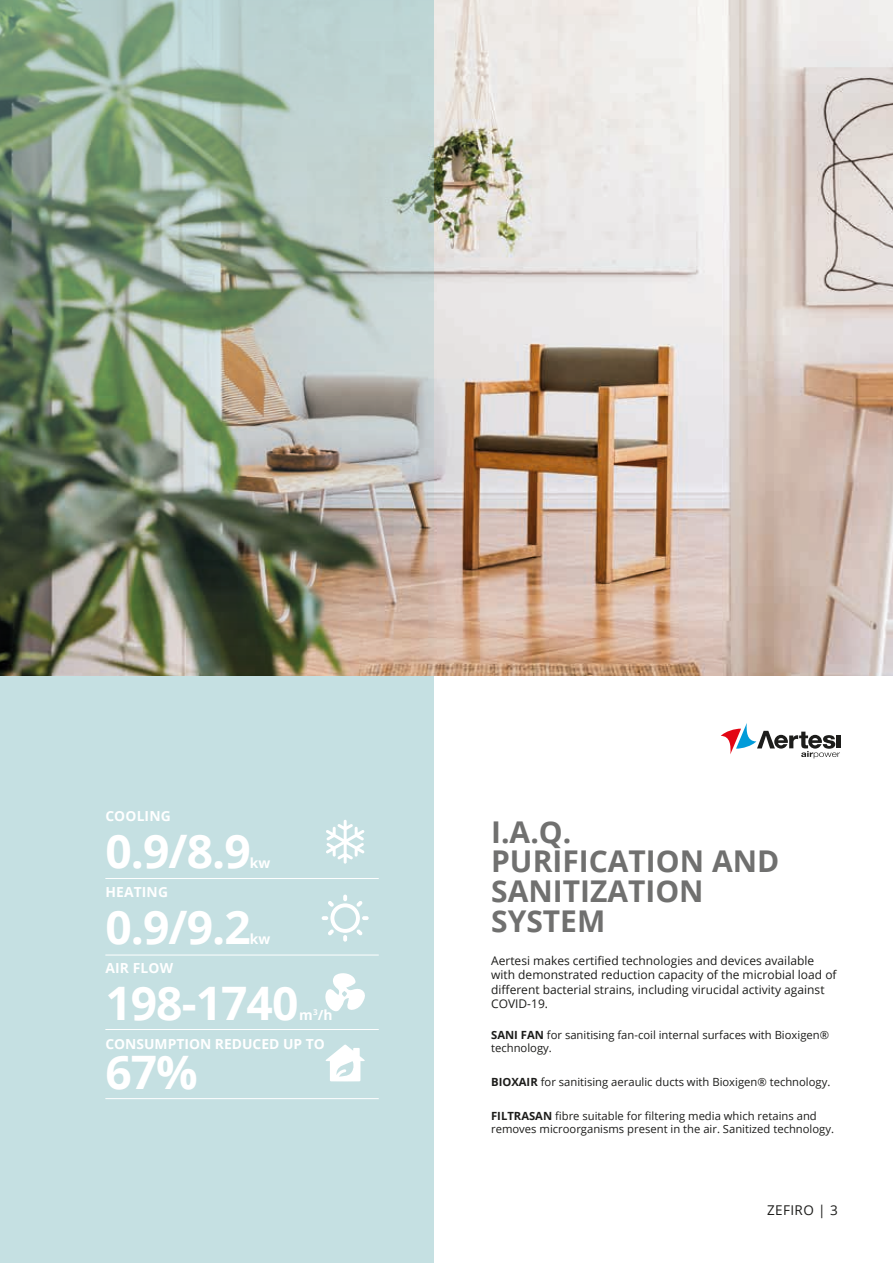
<style>
.page{position:relative;width:893px;height:1263px;background:#fff}
.page>*{position:absolute;margin:0;border:0;box-sizing:border-box;transform-origin:0 0}
.t1{font:700 46.2px "Open Sans";letter-spacing:-.02em;color:#fff}
.t2{font:700 30px/29.7px "Open Sans";color:#70706f}
.t3{font:700 13.8px/28.8px "Open Sans";letter-spacing:.01em;color:#fff}
.t4{font:13.5px "Open Sans";letter-spacing:.03em;color:#1d1d1b}
.t5{font:12px/14.4px "Open Sans";color:#1d1d1b}
.t6{font:11.25px/12.8px "Open Sans";color:#1d1d1b}
.s1{font-weight:700}
</style>
<div class="page">
<div style="left:0;top:0;width:434px;height:1263px;background:#c5e0e2"></div>
<hr style="left:105px;top:878px;width:274px;height:1px;background:#fff">
<hr style="left:105px;top:955px;width:274px;height:1px;background:#fff">
<hr style="left:105px;top:1029px;width:274px;height:1px;background:#fff">
<hr style="left:105px;top:1098px;width:274px;height:1px;background:#fff">
<svg style="left:325px;top:973px;width:40px;height:39px"></svg>
<svg style="left:326px;top:1044px;width:39px;height:37px"></svg>
<svg style="left:322px;top:894px;width:47px;height:48px"></svg>
<svg style="left:326px;top:820px;width:39px;height:44px"></svg>
<svg style="left:721px;top:723px;width:119px;height:35px"></svg>
<img style="left:0;top:0;width:893px;height:675px">
<img style="left:0;top:0;width:434px;height:674px">
<p class="t3" style="left:105px;top:802px;width:67px">COOLING</p>
<h1 class="t1" style="left:105px;top:819px;width:147px">0.9/8.9</h1>
<p class="t3" style="left:250px;top:848px;width:22px">kw</p>
<p class="t3" style="left:105px;top:877px;width:64px">HEATING</p>
<h1 class="t1" style="left:105px;top:895px;width:147px">0.9/9.2</h1>
<p class="t3" style="left:250px;top:924px;width:22px">kw</p>
<p class="t3" style="left:105px;top:953px;width:69px">AIR FLOW</p>
<h1 class="t1" style="left:105px;top:970px;width:195px">198-1740</h1>
<p class="t3" style="left:105px;top:1000px;width:229px;text-indent:194px">m<sup>3</sup>/h<br>CONSUMPTION REDUCED UP TO</p>
<h1 class="t1" style="left:105px;top:1039px;width:94px">67%</h1>
<h2 class="t2" style="left:491px;top:816px;width:290px">I.A.Q.<br>PURIFICATION AND<br>SANITIZATION<br>SYSTEM</h2>
<p class="t5" style="left:491px;top:953px;width:347px">Aertesi makes certified technologies and devices available with demonstrated reduction capacity of the microbial load of different bacterial strains, including virucidal activity against COVID-19.</p>
<p class="t6" style="left:491px;top:1028px;width:339px"><span class="s1">SANI FAN</span> for sanitising fan-coil internal surfaces with Bioxigen® technology.</p>
<p class="t6" style="left:491px;top:1075px;width:341px"><span class="s1">BIOXAIR</span> for sanitising aeraulic ducts with Bioxigen® technology.</p>
<p class="t6" style="left:491px;top:1109px;width:344px"><span class="s1">FILTRASAN</span> fibre suitable for filtering media which retains and removes microorganisms present in the air. Sanitized technology.</p>
<p class="t4" style="left:767px;top:1201px;width:72px">ZEFIRO | 3</p>
</div>
